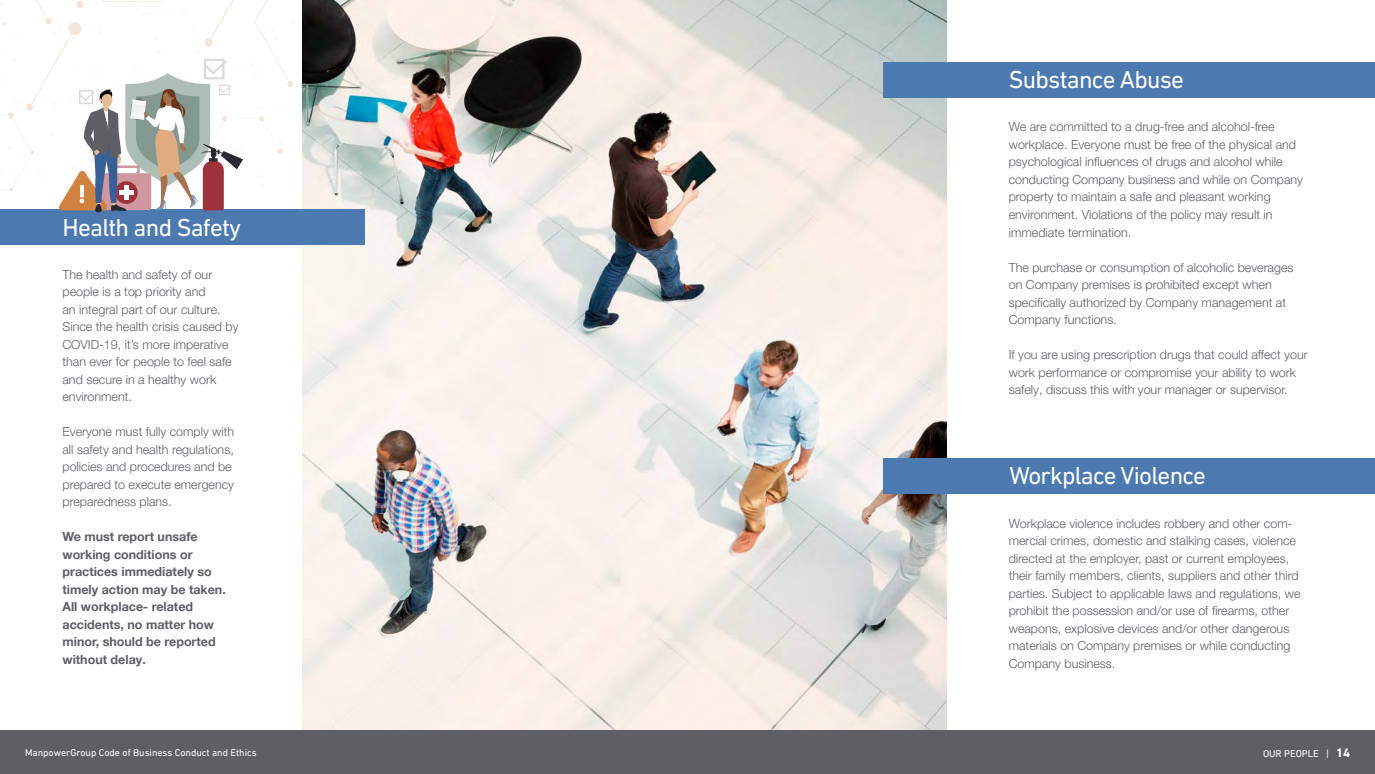
<style>
.page{position:relative;width:1375px;height:774px;background:#fff}
.page>*{position:absolute;margin:0;border:0;box-sizing:border-box;transform-origin:0 0}
.t1{font:25px "DIN Next LT Pro";letter-spacing:-.03em;color:#fff}
.t2{font:300 12.5px/17.5px "Helvetica Neue LT Pro";color:#5e5f65}
.t3{font:700 12.5px/17.5px "Helvetica Neue LT Pro";color:#5e5f65}
.t4{font:10px "DIN Next LT Pro";color:#fff}
.s1{font-weight:700;font-size:12.5px}
</style>
<div class="page">
<img style="left:302px;top:0;width:644px;height:730px">
<div style="left:883px;top:459px;width:492px;height:35px;background:#4c79af"></div>
<div style="left:883px;top:62px;width:492px;height:36px;background:#4c79af"></div>
<div style="left:0;top:210px;width:365px;height:35px;background:#4c79af"></div>
<svg style="left:0;top:0;width:302px;height:212px"></svg>
<div style="left:0;top:730px;width:1375px;height:44px;background:#5e5f65"></div>
<h1 class="t1" style="left:62px;top:213px;width:180px">Health and Safety</h1>
<p class="t2" style="left:62px;top:265px;width:177px">The health and safety of our people is a top priority and<br>an integral part of our culture.<br>Since the health crisis caused by<br>COVID-19, it’s more imperative than ever for people to feel safe and secure in a healthy work environment.</p>
<p class="t2" style="left:62px;top:423px;width:173px">Everyone must fully comply with all safety and health regulations, policies and procedures and be prepared to execute emergency preparedness plans.</p>
<p class="t3" style="left:62px;top:528px;width:163px">We must report unsafe working conditions or practices immediately so timely action may be taken.<br>All workplace- related accidents, no matter how minor, should be reported without delay.</p>
<h1 class="t1" style="left:1009px;top:65px;width:177px">Substance Abuse</h1>
<p class="t2" style="left:1009px;top:118px;width:296px">We are committed to a drug-free and alcohol-free workplace. Everyone must be free of the physical and psychological influences of drugs and alcohol while conducting Company business and while on Company property to maintain a safe and pleasant working environment. Violations of the policy may result in immediate termination.</p>
<p class="t2" style="left:1009px;top:258px;width:286px">The purchase or consumption of alcoholic beverages on Company premises is prohibited except when specifically authorized by Company management at Company functions.</p>
<p class="t2" style="left:1009px;top:345px;width:300px">If you are using prescription drugs that could affect your work performance or compromise your ability to work safely, discuss this with your manager or supervisor.</p>
<h1 class="t1" style="left:1009px;top:461px;width:198px">Workplace Violence</h1>
<p class="t2" style="left:1009px;top:514px;width:293px">Workplace violence includes robbery and other com&shy;mercial crimes, domestic and stalking cases, violence directed at the employer, past or current employees, their family members, clients, suppliers and other third parties. Subject to applicable laws and regulations, we prohibit the possession and/or use of firearms, other weapons, explosive devices and/or other dangerous materials on Company premises or while conducting Company business.</p>
<p class="t4" style="left:25px;top:746px;width:233px">ManpowerGroup Code of Business Conduct and Ethics</p>
<p class="t4" style="left:1263px;top:747px;width:89px">OUR PEOPLE | <span class="s1">14</span></p>
</div>
